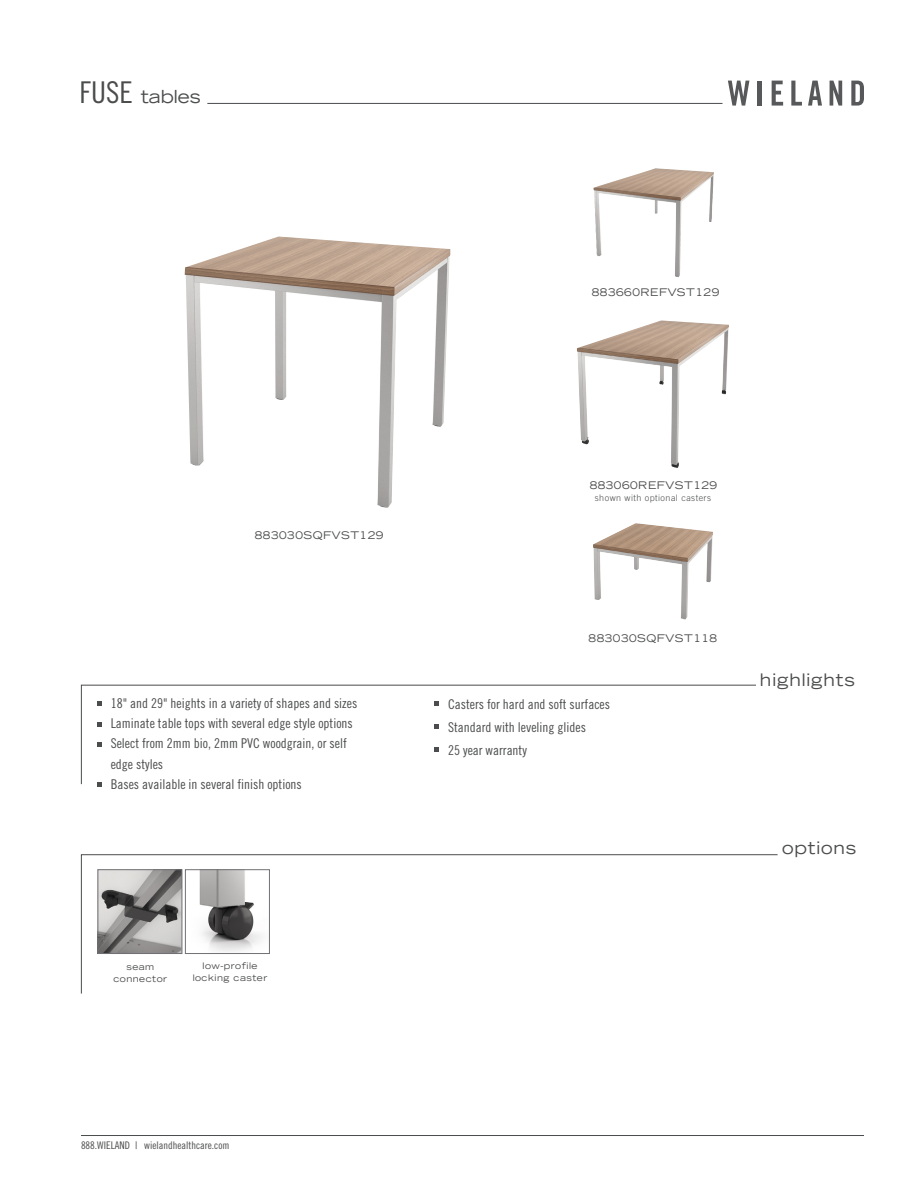
<style>
.page{position:relative;width:918px;height:1188px;background:#fff}
.page>*{position:absolute;margin:0;border:0;box-sizing:border-box;transform-origin:0 0}
.t1{font:expanded 18px "Trade Gothic LT Std";color:#4b4c4d}
.Subhead{font:expanded 17.25px "Trade Gothic LT Std";letter-spacing:.05em;color:#4b4c4d}
.Bullet{font:13.5px/20.2px "Trade Gothic LT Std Cn 18";color:#4b4c4d}
.product_number{font:expanded 10.5px "Trade Gothic LT Std";letter-spacing:.05em;color:#4b4c4d}
.t2{font:10.5px "Trade Gothic LT Std Cn 18";color:#4b4c4d}
.product_number-2{font:expanded 9px/12px "Trade Gothic LT Std";letter-spacing:.05em;color:#4b4c4d;text-align:center}
.product_number-3{font:300 9px "Trade Gothic LT Std";letter-spacing:.05em;color:#4b4c4d}
.s1{font-family:"Trade Gothic LT Std Cn 18";font-stretch:normal;font-size:30px}
</style>
<div class="page">
<svg style="left:81px;top:854px;width:697px;height:140px"></svg>
<img style="left:577px;top:320px;width:152px;height:148px">
<div style="left:82px;top:861px;width:700px;height:256px;background:#fff"></div>
<hr style="left:81px;top:1135px;width:783px;height:1px;background:#4b4c4d">
<hr style="left:207px;top:103px;width:516px;height:1px;background:#4b4c4d">
<svg style="left:728px;top:81px;width:21px;height:25px"></svg>
<hr style="left:758px;top:81px;width:4px;height:25px;background:#57585a">
<svg style="left:772px;top:81px;width:11px;height:25px"></svg>
<svg style="left:791px;top:81px;width:11px;height:25px"></svg>
<svg style="left:808px;top:81px;width:14px;height:25px"></svg>
<svg style="left:830px;top:81px;width:12px;height:25px"></svg>
<svg style="left:851px;top:81px;width:13px;height:25px"></svg>
<img style="left:199px;top:871px;width:63px;height:81px">
<div style="left:185px;top:869px;width:85px;height:85px;border:1px solid #717074"></div>
<svg style="left:81px;top:684px;width:675px;height:101px"></svg>
<img style="left:593px;top:523px;width:120px;height:96px">
<img style="left:185px;top:237px;width:265px;height:271px">
<img style="left:593px;top:168px;width:121px;height:109px">
<img style="left:100px;top:871px;width:80px;height:81px">
<div style="left:98px;top:869px;width:84px;height:85px;border:1px solid #717074"></div>
<p class="t1" style="left:80px;top:85px;width:123px"><span class="s1">FUSE</span> tables</p>
<p class="product_number" style="left:592px;top:286px;width:129px">883660REFVST129</p>
<p class="product_number" style="left:590px;top:478px;width:129px">883060REFVST129</p>
<p class="product_number" style="left:255px;top:528px;width:130px">883030SQFVST129</p>
<p class="product_number-3" style="left:595px;top:493px;width:118px">shown with optional casters</p>
<p class="product_number" style="left:589px;top:632px;width:130px">883030SQFVST118</p>
<p class="Bullet" style="left:111px;top:693px;width:248px">18" and 29" heights in a variety of shapes and sizes Laminate table tops with several edge style options Select from 2mm bio, 2mm PVC woodgrain, or self edge styles<br>Bases available in several finish options</p>
<p class="Bullet" style="left:448px;top:694px;width:163px">Casters for hard and soft surfaces</p>
<p class="Bullet" style="left:448px;top:717px;width:139px">Standard with leveling glides</p>
<p class="Bullet" style="left:448px;top:740px;width:80px">25 year warranty</p>
<p class="product_number-2" style="left:126px;top:960px;width:29px">seam</p>
<p class="product_number-2" style="left:114px;top:972px;width:55px">connector</p>
<p class="product_number-2" style="left:193px;top:960px;width:76px">low-profile locking caster</p>
<p class="Subhead" style="left:760px;top:669px;width:97px">highlights</p>
<p class="Subhead" style="left:782px;top:836px;width:76px">options</p>
<p class="t2" style="left:81px;top:1139px;width:150px">888.WIELAND | wielandhealthcare.com</p>
</div>
